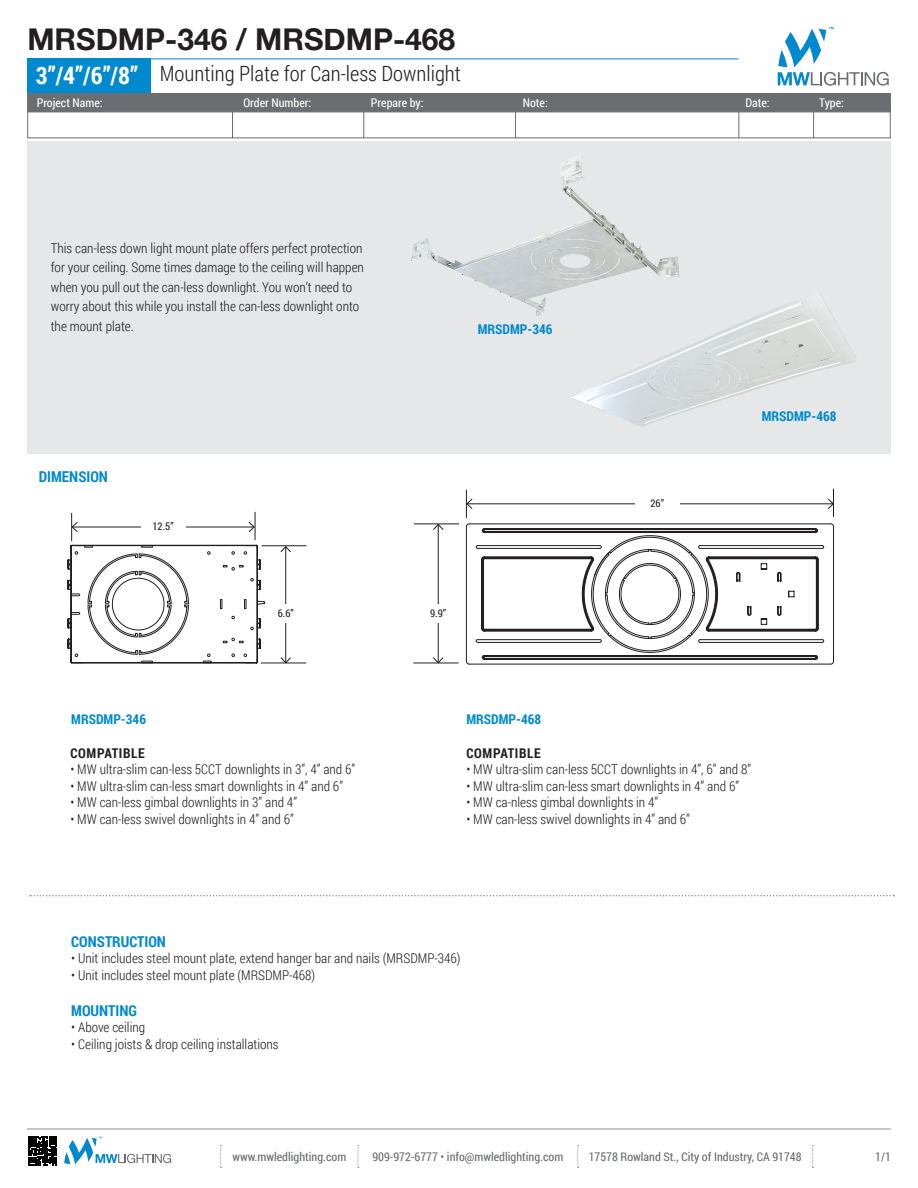
<style>
.page{position:relative;width:918px;height:1188px;background:#fff}
.page>*{position:absolute;margin:0;border:0;box-sizing:border-box;transform-origin:0 0}
.t1{font:700 30px "Helvetica Neue";color:#231f20}
.t2{font:700 24px "Roboto Condensed";color:#fff}
.t3{font:300 21px "Roboto Condensed";color:#231f20}
.t4{font:700 15px "Roboto Condensed";color:#0089cf}
.t5{font:300 13.5px/19.5px "Roboto Condensed";color:#231f20}
.t6{font:700 13.5px "Roboto Condensed";color:#0089cf}
.t7{font:700 13.5px "Roboto Condensed";letter-spacing:.05em;color:#231f20}
.t8{font:12px "Roboto Condensed";color:#6c6d70}
.t9{font:12px "Roboto Condensed";color:#fff}
.t10{font:10.5px "Roboto Condensed";color:#231f20}
</style>
<div class="page">
<div style="left:27px;top:141px;width:864px;height:313px;background:#e6e7e9"></div>
<div style="left:27px;top:93px;width:864px;height:19px;background:#6c6d70"></div>
<div style="left:27px;top:93px;width:864px;height:45px;border:1px solid #6c6d70"></div>
<hr style="left:813px;top:93px;width:1px;height:45px;background:#6c6d70">
<hr style="left:738px;top:93px;width:1px;height:45px;background:#6c6d70">
<hr style="left:232px;top:93px;width:1px;height:45px;background:#6c6d70">
<hr style="left:515px;top:93px;width:1px;height:45px;background:#6c6d70">
<hr style="left:363px;top:93px;width:1px;height:45px;background:#6c6d70">
<svg style="left:220px;top:1145px;width:2px;height:23px"></svg>
<svg style="left:358px;top:1145px;width:1px;height:23px"></svg>
<svg style="left:577px;top:1145px;width:2px;height:23px"></svg>
<svg style="left:812px;top:1145px;width:2px;height:23px"></svg>
<hr style="left:27px;top:1129px;width:864px;height:1px;background:#939598">
<svg style="left:30px;top:895px;width:864px;height:1px"></svg>
<svg style="left:778px;top:27px;width:111px;height:59px"></svg>
<hr style="left:27px;top:59px;width:711px;height:1px;background:#0089cf">
<svg style="left:28px;top:1136px;width:29px;height:30px"></svg>
<svg style="left:28px;top:1137px;width:29px;height:28px"></svg>
<svg style="left:64px;top:1137px;width:107px;height:27px"></svg>
<div style="left:27px;top:59px;width:124px;height:34px;background:#0089cf"></div>
<img style="left:409px;top:156px;width:270px;height:160px">
<img style="left:566px;top:272px;width:290px;height:155px">
<hr style="left:262px;top:545px;width:45px;height:1px;background:#231f20">
<hr style="left:414px;top:524px;width:45px;height:1px;background:#231f20">
<hr style="left:261px;top:663px;width:45px;height:1px;background:#231f20">
<hr style="left:413px;top:663px;width:46px;height:1px;background:#231f20">
<hr style="left:285px;top:547px;width:1px;height:116px;background:#231f20">
<svg style="left:280px;top:657px;width:12px;height:7px"></svg>
<svg style="left:280px;top:546px;width:12px;height:7px"></svg>
<hr style="left:438px;top:524px;width:1px;height:139px;background:#231f20">
<svg style="left:432px;top:657px;width:12px;height:7px"></svg>
<svg style="left:432px;top:523px;width:12px;height:8px"></svg>
<svg style="left:67px;top:512px;width:199px;height:152px"></svg>
<svg style="left:466px;top:489px;width:368px;height:176px"></svg>
<div style="left:274px;top:604px;width:23px;height:18px;background:#fff"></div>
<div style="left:427px;top:604px;width:23px;height:18px;background:#fff"></div>
<div style="left:141px;top:518px;width:44px;height:18px;background:#fff"></div>
<div style="left:635px;top:495px;width:44px;height:18px;background:#fff"></div>
<p class="t1" style="left:27px;top:15px;width:429px">MRSDMP-346 / MRSDMP-468</p>
<p class="t3" style="left:160px;top:59px;width:303px">Mounting Plate for Can-less Downlight</p>
<p class="t2" style="left:36px;top:59px;width:104px">3”/4”/6”/8”</p>
<p class="t9" style="left:37px;top:95px;width:68px">Project Name:</p>
<p class="t9" style="left:243px;top:95px;width:69px">Order Number:</p>
<p class="t9" style="left:371px;top:95px;width:54px">Prepare by:</p>
<p class="t9" style="left:523px;top:95px;width:27px">Note:</p>
<p class="t9" style="left:746px;top:95px;width:26px">Date:</p>
<p class="t9" style="left:819px;top:95px;width:26px">Type:</p>
<p class="t5" style="left:51px;top:238px;width:315px">This can-less down light mount plate offers perfect protection for your ceiling. Some times damage to the ceiling will happen when you pull out the can-less downlight. You won’t need to worry about this while you install the can-less downlight onto the mount plate.</p>
<p class="t6" style="left:478px;top:320px;width:76px">MRSDMP-346</p>
<p class="t4" style="left:39px;top:466px;width:71px">DIMENSION</p>
<p class="t10" style="left:152px;top:519px;width:23px">12.5”</p>
<p class="t10" style="left:278px;top:606px;width:18px">6.6”</p>
<p class="t10" style="left:430px;top:606px;width:18px">9.9”</p>
<p class="t10" style="left:650px;top:496px;width:15px">26”</p>
<p class="t6" style="left:762px;top:407px;width:76px">MRSDMP-468</p>
<p class="t6" style="left:71px;top:710px;width:76px">MRSDMP-346</p>
<p class="t6" style="left:466px;top:710px;width:76px">MRSDMP-468</p>
<p class="t7" style="left:70px;top:743px;width:76px">COMPATIBLE</p>
<p class="t5" style="left:70px;top:759px;width:286px">• MW ultra-slim can-less 5CCT downlights in 3”, 4” and 6”</p>
<p class="t5" style="left:70px;top:776px;width:274px">• MW ultra-slim can-less smart downlights in 4” and 6”</p>
<p class="t5" style="left:70px;top:792px;width:228px">• MW can-less gimbal downlights in 3” and 4”</p>
<p class="t5" style="left:70px;top:809px;width:225px">• MW can-less swivel downlights in 4” and 6”</p>
<p class="t7" style="left:466px;top:743px;width:76px">COMPATIBLE</p>
<p class="t5" style="left:466px;top:759px;width:286px">• MW ultra-slim can-less 5CCT downlights in 4”, 6” and 8”</p>
<p class="t5" style="left:466px;top:776px;width:274px">• MW ultra-slim can-less smart downlights in 4” and 6”</p>
<p class="t5" style="left:466px;top:792px;width:193px">• MW ca-nless gimbal downlights in 4”</p>
<p class="t5" style="left:466px;top:809px;width:225px">• MW can-less swivel downlights in 4” and 6”</p>
<p class="t4" style="left:71px;top:931px;width:96px">CONSTRUCTION</p>
<p class="t5" style="left:71px;top:948px;width:391px">• Unit includes steel mount plate, extend hanger bar and nails (MRSDMP-346)</p>
<p class="t5" style="left:71px;top:965px;width:246px">• Unit includes steel mount plate (MRSDMP-468)</p>
<p class="t4" style="left:71px;top:1000px;width:67px">MOUNTING</p>
<p class="t5" style="left:71px;top:1017px;width:75px">• Above ceiling</p>
<p class="t5" style="left:71px;top:1034px;width:209px">• Ceiling joists &amp; drop ceiling installations</p>
<p class="t8" style="left:232px;top:1149px;width:115px">www.mwledlighting.com</p>
<p class="t8" style="left:372px;top:1149px;width:192px">909-972-6777 • info@mwledlighting.com</p>
<p class="t8" style="left:589px;top:1149px;width:215px">17578 Rowland St., City of Industry, CA 91748</p>
<p class="t8" style="left:875px;top:1149px;width:17px">1/1</p>
</div>
